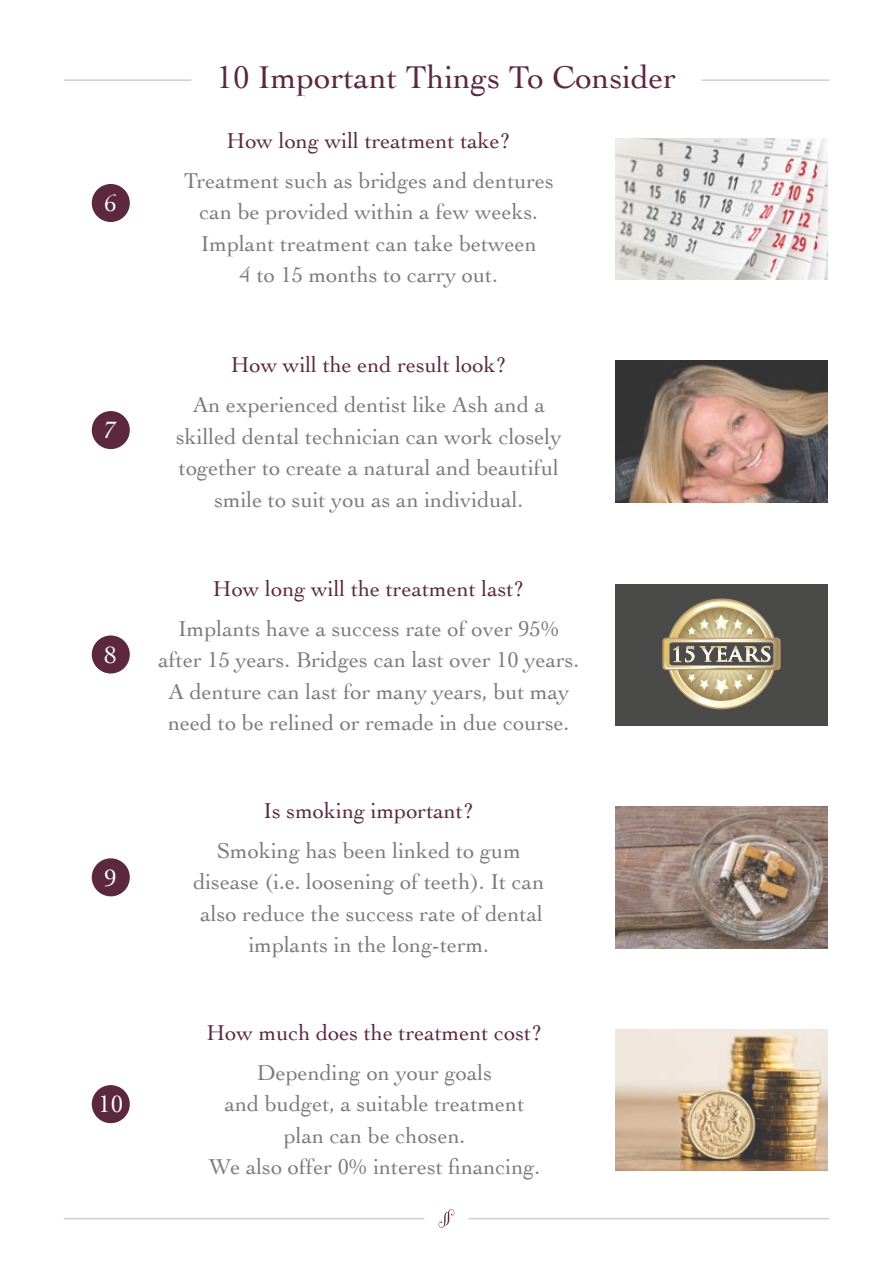
<style>
.page{position:relative;width:893px;height:1263px;background:#fff}
.page>*{position:absolute;margin:0;border:0;box-sizing:border-box;transform-origin:0 0}
.t1{font:33px "Cochin";color:#5b283e}
.t2{font:24.75px "Cochin";color:#fff}
.t3{font:22.5px/31.5px "Cochin";color:#7c7b7b;text-align:center}
.t4{font:22.5px "Cochin";color:#5b283e}
</style>
<div class="page">
<svg style="left:439px;top:1209px;width:15px;height:19px"></svg>
<hr style="left:64px;top:1218px;width:360px;height:1px;background:#5b283e">
<hr style="left:469px;top:1218px;width:360px;height:1px;background:#5b283e">
<img style="left:615px;top:138px;width:213px;height:142px">
<img style="left:615px;top:361px;width:213px;height:141px">
<div style="left:615px;top:584px;width:213px;height:141px;background:#4a4a48"></div>
<div style="left:662px;top:638px;width:119px;height:32px;background:#b99672;border-radius:3px"></div>
<svg style="left:664px;top:601px;width:115px;height:106px"></svg>
<img style="left:615px;top:806px;width:213px;height:142px">
<img style="left:615px;top:1029px;width:213px;height:142px">
<div style="left:92px;top:184px;width:38px;height:38px;background:#5b283e;border-radius:50%"></div>
<div style="left:92px;top:411px;width:38px;height:38px;background:#5b283e;border-radius:50%"></div>
<div style="left:92px;top:635px;width:38px;height:38px;background:#5b283e;border-radius:50%"></div>
<div style="left:92px;top:858px;width:38px;height:38px;background:#5b283e;border-radius:50%"></div>
<div style="left:92px;top:1085px;width:38px;height:38px;background:#5b283e;border-radius:50%"></div>
<hr style="left:64px;top:79px;width:127px;height:2px;background:#5b283e">
<hr style="left:702px;top:79px;width:127px;height:2px;background:#5b283e">
<p class="t2" style="left:105px;top:186px;width:14px">6</p>
<p class="t2" style="left:105px;top:413px;width:14px">7</p>
<p class="t2" style="left:105px;top:638px;width:14px">8</p>
<p class="t2" style="left:105px;top:861px;width:14px">9</p>
<p class="t2" style="left:98px;top:1087px;width:26px">10</p>
<h1 class="t1" style="left:217px;top:55px;width:461px">10 Important Things To Consider</h1>
<p class="t4" style="left:227px;top:125px;width:286px">How long will treatment take?</p>
<p class="t3" style="left:184px;top:164px;width:372px">Treatment such as bridges and dentures can be provided within a few weeks.<br>Implant treatment can take between<br>4 to 15 months to carry out.</p>
<p class="t4" style="left:231px;top:350px;width:278px">How will the end result look?</p>
<p class="t3" style="left:176px;top:388px;width:387px">An experienced dentist like Ash and a skilled dental technician can work closely together to create a natural and beautiful smile to suit you as an individual.</p>
<p class="t4" style="left:213px;top:573px;width:313px">How long will the treatment last?</p>
<p class="t3" style="left:158px;top:611px;width:422px">Implants have a success rate of over 95% after 15 years. Bridges can last over 10 years.<br>A denture can last for many years, but may need to be relined or remade in due course.</p>
<p class="t4" style="left:263px;top:795px;width:212px">Is smoking important?</p>
<p class="t3" style="left:193px;top:833px;width:352px">Smoking has been linked to gum disease (i.e. loosening of teeth). It can also reduce the success rate of dental implants in the long-term.</p>
<p class="t4" style="left:207px;top:1017px;width:338px">How much does the treatment cost?</p>
<p class="t3" style="left:209px;top:1056px;width:333px">Depending on your goals<br>and budget, a suitable treatment plan can be chosen.<br>We also offer 0% interest financing.</p>
</div>
